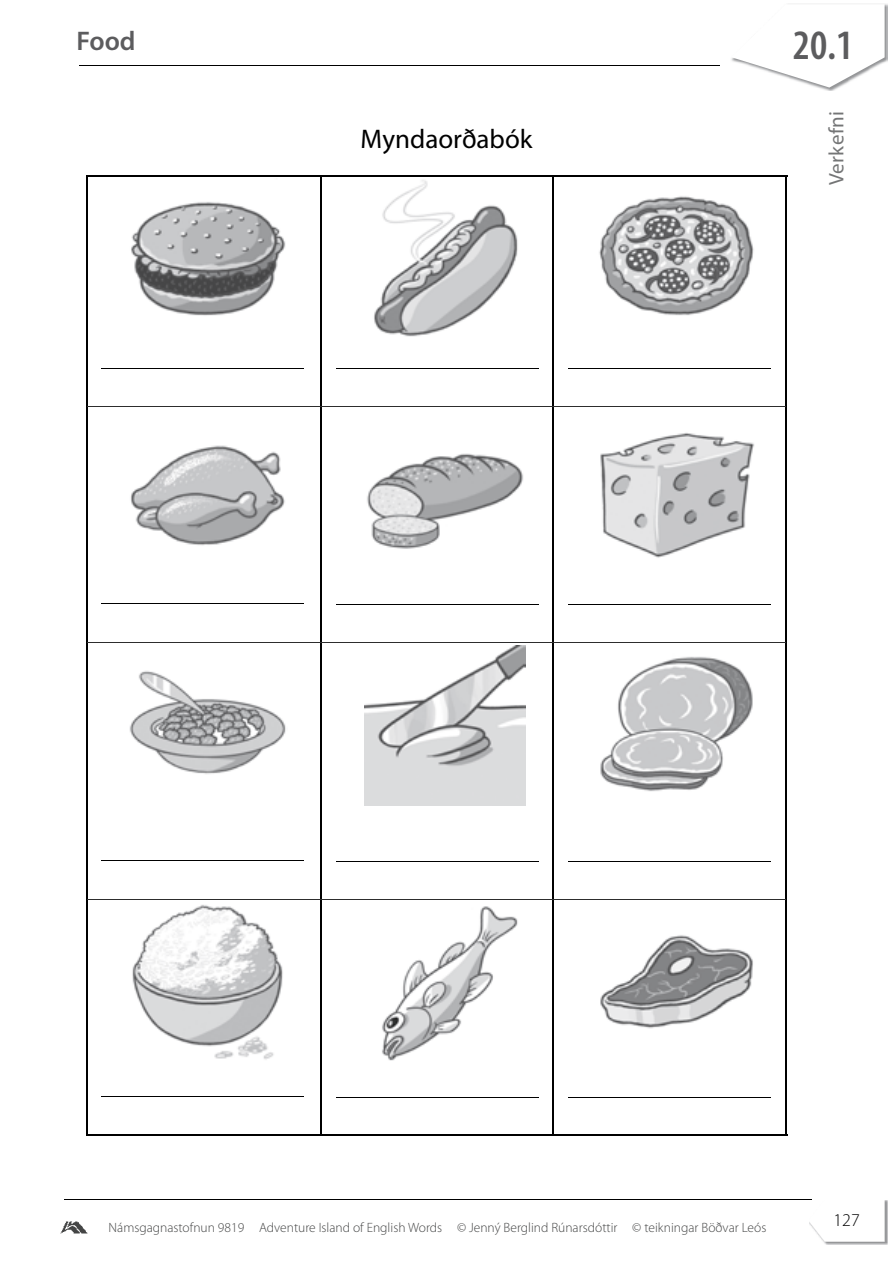
<style>
.page{position:relative;width:893px;height:1263px;background:#fff}
.page>*{position:absolute;margin:0;border:0;box-sizing:border-box;transform-origin:0 0}
.t1{font:600 condensed 42px "Myriad Pro";color:#5c5c5e}
.t2{font:27px "Myriad Pro";color:#000}
.t3{font:600 27px "Myriad Pro";color:#5c5c5e}
.t4{font:21px "Myriad Pro";letter-spacing:.02em;color:#747576}
.t5{font:300 18px "Myriad Pro";color:#000}
.t6{font:300 13.5px "Myriad Pro";color:#444545}
</style>
<div class="page">
<hr style="left:64px;top:1199px;width:748px;height:1px;background:#000">
<img style="left:60px;top:1221px;width:28px;height:13px">
<img style="left:824px;top:1200px;width:63px;height:44px">
<svg style="left:809px;top:1200px;width:76px;height:42px"></svg>
<img style="left:820px;top:4px;width:67px;height:86px">
<svg style="left:731px;top:4px;width:154px;height:84px"></svg>
<hr style="left:79px;top:66px;width:641px;height:1px;background:#000">
<hr style="left:86px;top:176px;width:235px;height:1px;background:#000">
<hr style="left:86px;top:177px;width:1px;height:230px;background:#000">
<hr style="left:321px;top:176px;width:232px;height:1px;background:#000">
<hr style="left:320px;top:177px;width:2px;height:229px;background:#000">
<hr style="left:553px;top:176px;width:234px;height:1px;background:#000">
<hr style="left:552px;top:177px;width:2px;height:229px;background:#000">
<hr style="left:786px;top:177px;width:1px;height:230px;background:#000">
<hr style="left:86px;top:407px;width:1px;height:235px;background:#000">
<hr style="left:320px;top:407px;width:2px;height:235px;background:#000">
<hr style="left:552px;top:407px;width:2px;height:235px;background:#000">
<hr style="left:786px;top:407px;width:1px;height:235px;background:#000">
<hr style="left:86px;top:642px;width:1px;height:257px;background:#000">
<hr style="left:320px;top:643px;width:2px;height:256px;background:#000">
<hr style="left:552px;top:643px;width:2px;height:256px;background:#000">
<hr style="left:786px;top:642px;width:1px;height:257px;background:#000">
<hr style="left:86px;top:899px;width:1px;height:235px;background:#000">
<hr style="left:320px;top:899px;width:2px;height:235px;background:#000">
<hr style="left:552px;top:899px;width:2px;height:235px;background:#000">
<hr style="left:786px;top:899px;width:1px;height:235px;background:#000">
<hr style="left:86px;top:1134px;width:235px;height:2px;background:#000">
<hr style="left:321px;top:1134px;width:232px;height:2px;background:#000">
<hr style="left:553px;top:1134px;width:234px;height:2px;background:#000">
<hr style="left:87px;top:406px;width:234px;height:1px;background:#2d2d2d">
<hr style="left:321px;top:406px;width:232px;height:1px;background:#2d2d2d">
<hr style="left:553px;top:406px;width:233px;height:1px;background:#2d2d2d">
<hr style="left:87px;top:642px;width:234px;height:1px;background:#2d2d2d">
<hr style="left:321px;top:642px;width:232px;height:1px;background:#2d2d2d">
<hr style="left:553px;top:642px;width:233px;height:1px;background:#2d2d2d">
<hr style="left:87px;top:899px;width:234px;height:1px;background:#2d2d2d">
<hr style="left:321px;top:899px;width:232px;height:1px;background:#2d2d2d">
<hr style="left:553px;top:899px;width:233px;height:1px;background:#2d2d2d">
<img style="left:131px;top:202px;width:155px;height:114px">
<img style="left:374px;top:180px;width:144px;height:157px">
<img style="left:599px;top:196px;width:155px;height:120px">
<img style="left:130px;top:445px;width:155px;height:101px">
<img style="left:367px;top:453px;width:157px;height:96px">
<img style="left:600px;top:433px;width:155px;height:125px">
<img style="left:129px;top:671px;width:157px;height:103px">
<img style="left:365px;top:646px;width:160px;height:160px">
<img style="left:600px;top:656px;width:153px;height:136px">
<img style="left:132px;top:904px;width:151px;height:156px">
<img style="left:382px;top:906px;width:136px;height:155px">
<img style="left:600px;top:935px;width:153px;height:94px">
<hr style="left:102px;top:368px;width:202px;height:1px;background:#000">
<hr style="left:337px;top:368px;width:202px;height:1px;background:#000">
<hr style="left:568px;top:368px;width:203px;height:1px;background:#000">
<hr style="left:102px;top:603px;width:202px;height:1px;background:#000">
<hr style="left:337px;top:604px;width:202px;height:1px;background:#000">
<hr style="left:568px;top:604px;width:203px;height:1px;background:#000">
<hr style="left:102px;top:861px;width:202px;height:1px;background:#000">
<hr style="left:337px;top:861px;width:202px;height:1px;background:#000">
<hr style="left:568px;top:861px;width:203px;height:1px;background:#000">
<hr style="left:102px;top:1097px;width:202px;height:1px;background:#000">
<hr style="left:337px;top:1097px;width:202px;height:1px;background:#000">
<hr style="left:568px;top:1097px;width:203px;height:1px;background:#000">
<h2 class="t3" style="left:77px;top:24px;width:61px">Food</h2>
<h2 class="t2" style="left:360px;top:122px;width:173px">Myndaorðabók</h2>
<h1 class="t1" style="left:793px;top:19px;width:62px">20.1</h1>
<h3 class="t4" style="left:824px;top:185px;width:76px;rotate:-90deg">Verkefni</h3>
<p class="t6" style="left:109px;top:1219px;width:659px">Námsgagnastofnun 9819 Adventure Island of English Words © Jenný Berglind Rúnarsdóttir © teikningar Böðvar Leós</p>
<h3 class="t5" style="left:833px;top:1209px;width:28px">127</h3>
</div>
